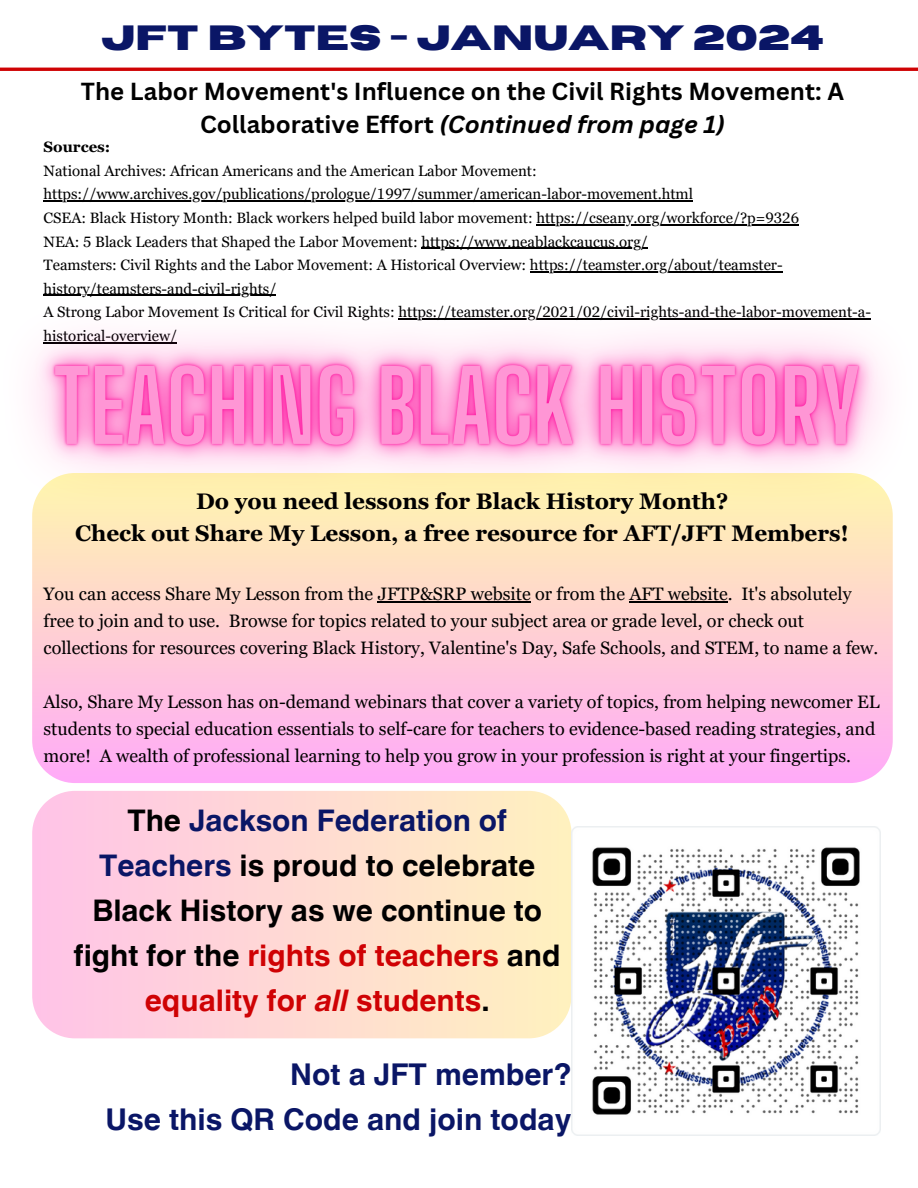
<style>
.page{position:relative;width:918px;height:1188px;background:#fff}
.page>*{position:absolute;margin:0;border:0;box-sizing:border-box;transform-origin:0 0}
.t1{font:700 34.95px "Horizon";color:#0a1666}
.t2{font:700 30px/45px "Helvetica World";color:#0a1666;text-align:right}
.t3{font:700 29.85px/45px "Helvetica World";color:#000;text-align:center}
.t4{font:700 24px/32.7px "Canva Sans";color:#000;text-align:center}
.t5{font:700 22.5px/31.5px "Georgia Pro";color:#000;text-align:center}
.t6{font:18px/27px "Georgia Pro";color:#000}
.t7{font:15px/23.7px "Georgia Pro";color:#000}
.t8{font:700 15px "Georgia Pro";color:#000}
.s1{font-style:italic}
.s2{color:#0a1666}
.s3{color:#cf0204}
.s4{font-style:italic;color:#cf0204}
</style>
<div class="page">
<hr style="left:0;top:68px;width:918px;height:3px;background:#cf0204">
<svg style="left:32px;top:576px;width:861px;height:207px;background:#fec3de"></svg>
<svg style="left:32px;top:791px;width:540px;height:247px;background:#ffdad3"></svg>
<img style="left:572px;top:826px;width:309px;height:310px">
<hr style="left:378px;top:601px;width:153px;height:1px;background:#000">
<hr style="left:630px;top:601px;width:98px;height:1px;background:#000">
<hr style="left:44px;top:200px;width:649px;height:2px;background:#000">
<hr style="left:536px;top:224px;width:263px;height:1px;background:#000">
<img style="left:32px;top:247px;width:861px;height:329px">
<p class="t1" style="left:101px;top:21px;width:724px">JFT BYTES - JANUARY 2024</p>
<p class="t4" style="left:81px;top:74px;width:765px">The Labor Movement's Influence on the Civil Rights Movement: A<br>Collaborative Effort <span class="s1">(Continued from page 1)</span></p>
<p class="t8" style="left:44px;top:138px;width:68px">Sources:</p>
<h4 class="t7" style="left:44px;top:159px;width:495px">National Archives: African Americans and the American Labor Movement:</h4>
<h5 class="t7" style="left:44px;top:182px;width:757px">https://www.archives.gov/publications/prologue/1997/summer/american-labor-movement.html<br>CSEA: Black History Month: Black workers helped build labor movement: https://cseany.org/workforce/?p=9326</h5>
<h5 class="t7" style="left:44px;top:229px;width:606px">NEA: 5 Black Leaders that Shaped the Labor Movement: https://www.neablackcaucus.org/</h5>
<h3 class="t7" style="left:44px;top:253px;width:741px">Teamsters: Civil Rights and the Labor Movement: A Historical Overview: https://teamster.org/about/teamster-</h3>
<p class="t7" style="left:44px;top:277px;width:829px">history/teamsters-and-civil-rights/<br>A Strong Labor Movement Is Critical for Civil Rights: https://teamster.org/2021/02/civil-rights-and-the-labor-movement-a&shy;historical-overview/</p>
<p class="t5" style="left:75px;top:485px;width:776px">Do you need lessons for Black History Month?<br>Check out Share My Lesson, a free resource for AFT/JFT Members!</p>
<p class="t6" style="left:44px;top:580px;width:836px">You can access Share My Lesson from the JFTP&amp;SRP website or from the AFT website. It's absolutely free to join and to use. Browse for topics related to your subject area or grade level, or check out collections for resources covering Black History, Valentine's Day, Safe Schools, and STEM, to name a few.</p>
<p class="t6" style="left:44px;top:688px;width:838px">Also, Share My Lesson has on-demand webinars that cover a variety of topics, from helping newcomer EL students to special education essentials to self-care for teachers to evidence-based reading strategies, and more! A wealth of professional learning to help you grow in your profession is right at your fingertips.</p>
<h4 class="t3" style="left:74px;top:795px;width:488px">The <span class="s2">Jackson Federation of<br>Teachers</span> is proud to celebrate<br>Black History as we continue to fight for the <span class="s3">rights of teachers</span> and <span class="s3">equality for</span> <span class="s4">all</span> <span class="s3">students</span>.</h4>
<h2 class="t2" style="left:106px;top:1049px;width:467px">Not a JFT member?<br>Use this QR Code and join today</h2>
</div>
